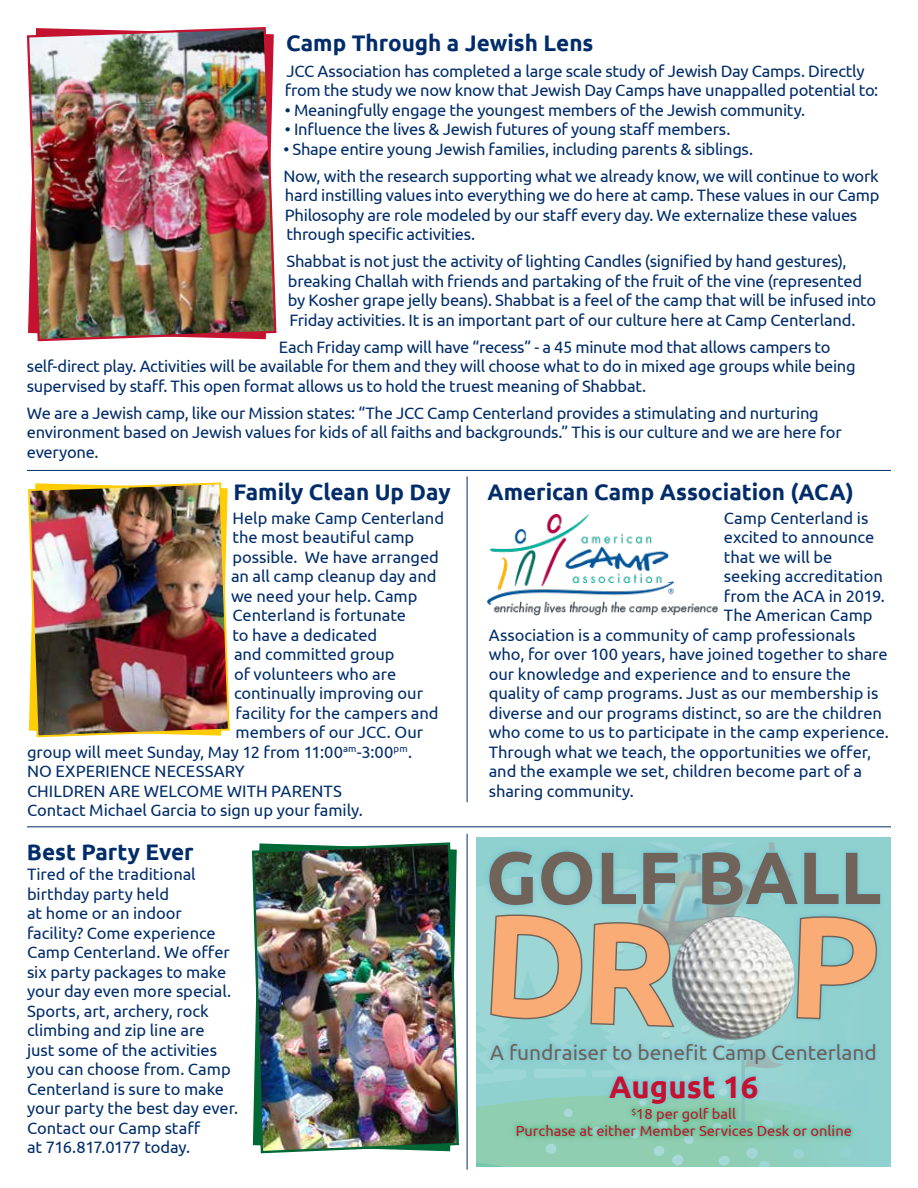
<style>
.page{position:relative;width:918px;height:1188px;background:#fff}
.page>*{position:absolute;margin:0;border:0;box-sizing:border-box;transform-origin:0 0}
.t1{font:700 73.8px "Ubuntu";color:#706359}
.t2{font:700 31.2px "Ubuntu";color:#c41230}
.t3{font:700 22.5px "Ubuntu";color:#002d6a}
.t4{font:21px "Ubuntu";color:#706359}
.t5{font:16.5px/19.5px "Ubuntu";letter-spacing:-.01em;color:#002d6a}
.t6{font:14.7px/16.2px "Ubuntu";color:#c41230;text-align:center}
</style>
<div class="page">
<hr style="left:27px;top:470px;width:864px;height:1px;background:#002d6a">
<hr style="left:27px;top:827px;width:864px;height:1px;background:#002d6a">
<hr style="left:467px;top:476px;width:1px;height:326px;background:#002d6a">
<hr style="left:467px;top:834px;width:1px;height:336px;background:#002d6a">
<div style="left:476px;top:842px;width:415px;height:81px;background:#8fd1cf"></div>
<img style="left:652px;top:842px;width:123px;height:4px">
<svg style="left:484px;top:846px;width:397px;height:63px"></svg>
<svg style="left:476px;top:909px;width:415px;height:257px;background:#a6c6b6"></svg>
<img style="left:644px;top:911px;width:177px;height:127px">
<svg style="left:485px;top:1038px;width:396px;height:31px;background:#8eced1"></svg>
<div style="left:511px;top:1102px;width:346px;height:40px;background:#00ab51;opacity:.51"></div>
<img style="left:27px;top:27px;width:250px;height:315px">
<img style="left:488px;top:514px;width:229px;height:101px">
<img style="left:28px;top:482px;width:202px;height:256px">
<img style="left:251px;top:842px;width:208px;height:312px">
<h3 class="t3" style="left:286px;top:29px;width:309px">Camp Through a Jewish Lens</h3>
<p class="t5" style="left:285px;top:60px;width:595px">JCC Association has completed a large scale study of Jewish Day Camps. Directly from the study we now know that Jewish Day Camps have unappalled potential to:</p>
<p class="t5" style="left:285px;top:99px;width:522px">• Meaningfully engage the youngest members of the Jewish community.</p>
<p class="t5" style="left:285px;top:119px;width:447px">• Influence the lives &amp; Jewish futures of young staff members.</p>
<p class="t5" style="left:283px;top:135px;width:597px;line-height:27px">• Shape entire young Jewish families, including parents &amp; siblings.<br>Now, with the research supporting what we already know, we will continue to work</p>
<p class="t5" style="left:285px;top:185px;width:596px">hard instilling values into everything we do here at camp. These values in our Camp<br>Philosophy are role modeled by our staff every day. We externalize these values through specific activities.</p>
<p class="t5" style="left:286px;top:251px;width:591px">Shabbat is not just the activity of lighting Candles (signified by hand gestures), breaking Challah with friends and partaking of the fruit of the vine (represented by Kosher grape jelly beans). Shabbat is a feel of the camp that will be infused into Friday activities. It is an important part of our culture here at Camp Centerland.</p>
<p class="t5" style="left:27px;top:336px;width:830px;text-indent:252px">Each Friday camp will have “recess” - a 45 minute mod that allows campers to self-direct play. Activities will be available for them and they will choose what to do in mixed age groups while being supervised by staff. This open format allows us to hold the truest meaning of Shabbat.</p>
<p class="t5" style="left:27px;top:402px;width:816px">We are a Jewish camp, like our Mission states: “The JCC Camp Centerland provides a stimulating and nurturing environment based on Jewish values for kids of all faiths and backgrounds.” This is our culture and we are here for everyone.</p>
<h3 class="t3" style="left:234px;top:478px;width:219px">Family Clean Up Day</h3>
<p class="t5" style="left:233px;top:507px;width:213px">Help make Camp Centerland</p>
<p class="t5" style="left:233px;top:527px;width:183px">the most beautiful camp</p>
<p class="t5" style="left:233px;top:547px;width:208px">possible. We have arranged</p>
<p class="t5" style="left:231px;top:566px;width:207px">an all camp cleanup day and</p>
<p class="t5" style="left:231px;top:586px;width:188px">we need your help. Camp</p>
<p class="t5" style="left:233px;top:605px;width:175px">Centerland is fortunate</p>
<p class="t5" style="left:233px;top:625px;width:146px">to have a dedicated</p>
<p class="t5" style="left:234px;top:644px;width:162px">and committed group</p>
<p class="t5" style="left:234px;top:664px;width:164px">of volunteers who are</p>
<p class="t5" style="left:234px;top:683px;width:191px">continually improving our</p>
<p class="t5" style="left:236px;top:703px;width:205px">facility for the campers and</p>
<p class="t5" style="left:236px;top:722px;width:189px">members of our JCC. Our</p>
<p class="t5" style="left:27px;top:742px;width:387px">group will meet Sunday, May 12 from 11:00<sup>am</sup>-3:00<sup>pm</sup>.</p>
<p class="t5" style="left:27px;top:761px;width:219px">NO EXPERIENCE NECESSARY</p>
<p class="t5" style="left:27px;top:780px;width:317px">CHILDREN ARE WELCOME WITH PARENTS</p>
<p class="t5" style="left:27px;top:800px;width:337px">Contact Michael Garcia to sign up your family.</p>
<h3 class="t3" style="left:27px;top:838px;width:168px">Best Party Ever</h3>
<p class="t5" style="left:27px;top:864px;width:213px">Tired of the traditional birthday party held<br>at home or an indoor facility? Come experience<br>Camp Centerland. We offer six party packages to make your day even more special.<br>Sports, art, archery, rock climbing and zip line are<br>just some of the activities you can choose from. Camp<br>Centerland is sure to make your party the best day ever.<br>Contact our Camp staff<br>at 716.817.0177 today.</p>
<h3 class="t3" style="left:488px;top:478px;width:368px">American Camp Association (ACA)</h3>
<p class="t5" style="left:724px;top:507px;width:146px">Camp Centerland is</p>
<p class="t5" style="left:724px;top:527px;width:152px">excited to announce</p>
<p class="t5" style="left:724px;top:546px;width:110px">that we will be</p>
<p class="t5" style="left:724px;top:566px;width:160px">seeking accreditation</p>
<p class="t5" style="left:724px;top:585px;width:162px">from the ACA in 2019.</p>
<p class="t5" style="left:724px;top:605px;width:150px">The American Camp</p>
<p class="t5" style="left:489px;top:625px;width:368px">Association is a community of camp professionals</p>
<p class="t5" style="left:489px;top:644px;width:401px">who, for over 100 years, have joined together to share</p>
<p class="t5" style="left:489px;top:664px;width:364px">our knowledge and experience and to ensure the</p>
<p class="t5" style="left:489px;top:683px;width:391px">quality of camp programs. Just as our membership is</p>
<p class="t5" style="left:489px;top:703px;width:395px">diverse and our programs distinct, so are the children</p>
<p class="t5" style="left:489px;top:722px;width:402px">who come to us to participate in the camp experience.</p>
<p class="t5" style="left:489px;top:742px;width:384px">Through what we teach, the opportunities we offer,</p>
<p class="t5" style="left:489px;top:761px;width:375px">and the example we set, children become part of a</p>
<p class="t5" style="left:489px;top:781px;width:147px">sharing community.</p>
<h1 class="t1" style="left:486px;top:833px;width:397px">GOLF BALL</h1>
<p class="t4" style="left:490px;top:1040px;width:388px">A fundraiser to benefit Camp Centerland</p>
<h2 class="t2" style="left:609px;top:1068px;width:151px">August 16</h2>
<p class="t6" style="left:516px;top:1106px;width:338px"><sup>$</sup>18 per golf ball<br>Purchase at either Member Services Desk or online</p>
</div>
